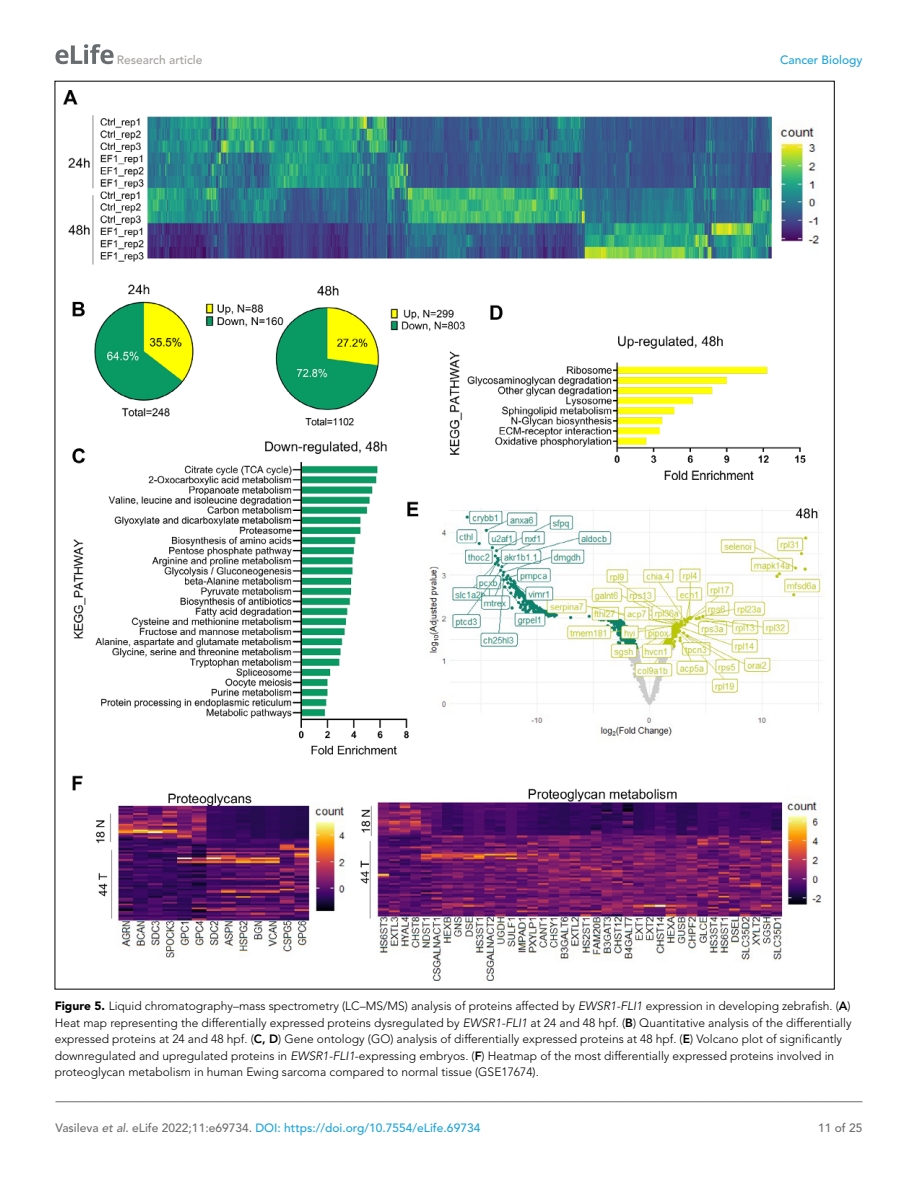
<style>
.page{position:relative;width:918px;height:1188px;background:#fff}
.page>*{position:absolute;margin:0;border:0;box-sizing:border-box;transform-origin:0 0}
.t1{font:300 12px/16.5px "Avenir LT Std";color:#000}
.t2{font:500 12px "Avenir LT Std";color:#1ea4d7}
.t3{font:500 12px "Avenir LT Std";color:#a3a09f}
.t4{font:500 12px "Avenir LT Std";color:#6e6e70}
.s1{font-weight:900}
.s2{font-style:italic}
.s3{font-weight:800}
.s4{color:#6e6e70}
.s5{font-style:italic;color:#6e6e70}
</style>
<div class="page">
<svg style="left:55px;top:44px;width:59px;height:20px"></svg>
<hr style="left:56px;top:1101px;width:806px;height:1px;background:#6e6e70">
<img style="left:64px;top:90px;width:761px;height:890px">
<p class="t3" style="left:117px;top:53px;width:87px">Research article</p>
<p class="t2" style="left:780px;top:53px;width:84px">Cancer Biology</p>
<p class="t1" style="left:55px;top:998px;width:798px"><span class="s1">Figure 5.</span> Liquid chromatography–mass spectrometry (LC–MS/MS) analysis of proteins affected by <span class="s2">EWSR1-FLI1</span> expression in developing zebrafish. (<span class="s3">A</span>)<br>Heat map representing the differentially expressed proteins dysregulated by <span class="s2">EWSR1-FLI1</span> at 24 and 48 hpf. (<span class="s3">B</span>) Quantitative analysis of the differentially expressed proteins at 24 and 48 hpf. (<span class="s3">C, D</span>) Gene ontology (GO) analysis of differentially expressed proteins at 48 hpf. (<span class="s3">E</span>) Volcano plot of significantly downregulated and upregulated proteins in <span class="s2">EWSR1-FLI1</span>-expressing embryos. (<span class="s3">F</span>) Heatmap of the most differentially expressed proteins involved in proteoglycan metabolism in human Ewing sarcoma compared to normal tissue (GSE17674).</p>
<p class="t2" style="left:56px;top:1121px;width:426px"><span class="s4">Vasileva</span> <span class="s5">et al</span><span class="s4">. eLife 2022;11:e69734.</span> DOI: https://doi.org/10.7554/eLife.69734</p>
<p class="t4" style="left:818px;top:1121px;width:46px">11 of 25</p>
</div>
